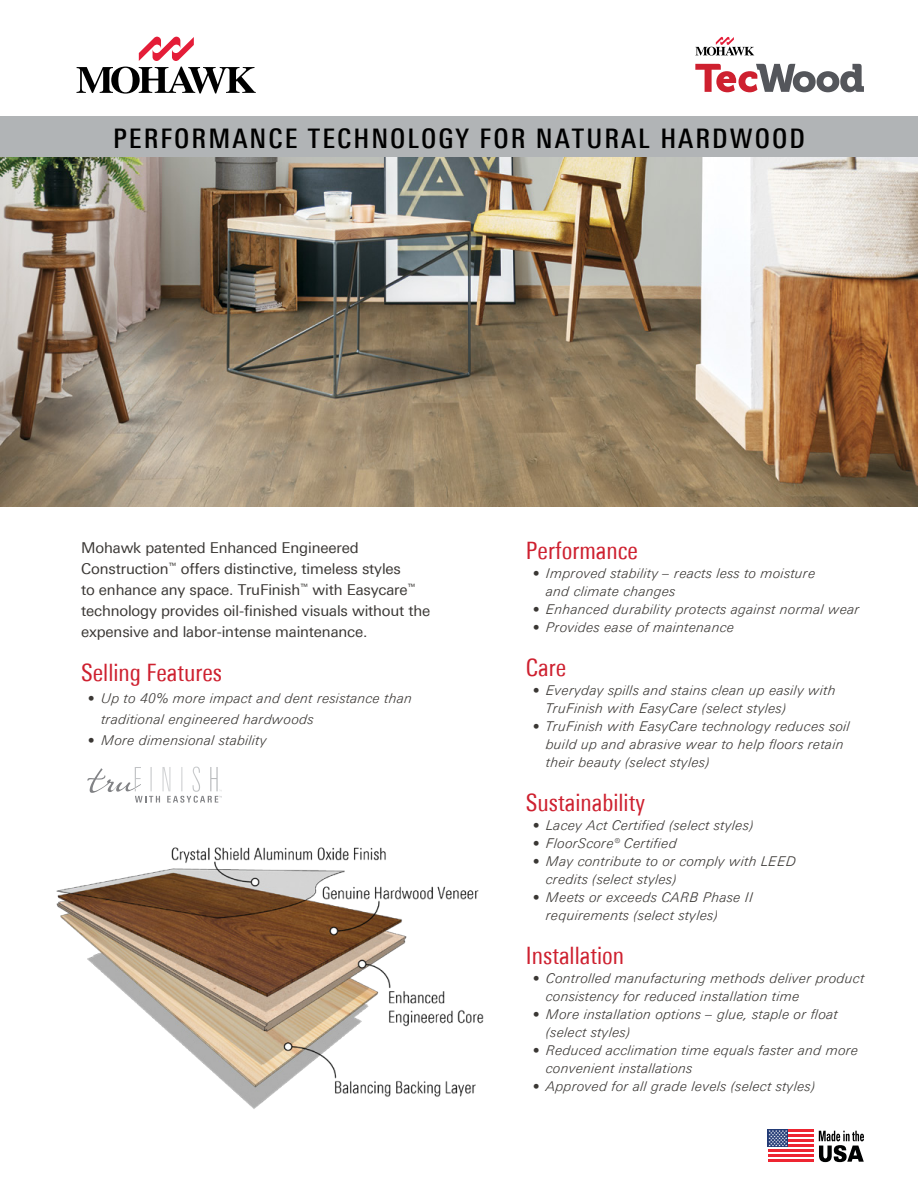
<style>
.page{position:relative;width:918px;height:1188px;background:#fff}
.page>*{position:absolute;margin:0;border:0;box-sizing:border-box;transform-origin:0 0}
.Brand_Promise{font:500 condensed 27px "Linotype Univers";letter-spacing:.075em;color:#000}
.Sub_head{font:condensed 24px "Linotype Univers";color:#ce202f}
.t1{font:15px/21px "Linotype Univers Basic";letter-spacing:-.01em;color:#3a3734}
.t2{font:italic 300 13.5px/18px "Linotype Univers Basic";letter-spacing:.03em;color:#3a3734}
</style>
<div class="page">
<div style="left:0;top:117px;width:918px;height:41px;background:#b1b4b6"></div>
<svg style="left:139px;top:37px;width:55px;height:24px"></svg>
<svg style="left:76px;top:67px;width:180px;height:27px"></svg>
<img style="left:0;top:158px;width:918px;height:349px">
<svg style="left:87px;top:767px;width:135px;height:36px"></svg>
<img style="left:56px;top:847px;width:428px;height:262px">
<svg style="left:695px;top:64px;width:169px;height:28px"></svg>
<svg style="left:695px;top:37px;width:59px;height:19px"></svg>
<hr style="left:786px;top:1130px;width:28px;height:2px;background:#ee2531">
<hr style="left:786px;top:1134px;width:28px;height:3px;background:#ee2531">
<hr style="left:786px;top:1139px;width:28px;height:3px;background:#ee2531">
<hr style="left:786px;top:1144px;width:28px;height:3px;background:#ee2531">
<hr style="left:768px;top:1149px;width:46px;height:3px;background:#ee2531">
<hr style="left:768px;top:1154px;width:46px;height:3px;background:#ee2531">
<hr style="left:768px;top:1159px;width:46px;height:3px;background:#ee2531">
<div style="left:768px;top:1130px;width:20px;height:17px;background:#233b76"></div>
<svg style="left:768px;top:1130px;width:19px;height:16px"></svg>
<svg style="left:819px;top:1131px;width:45px;height:31px"></svg>
<p class="Brand_Promise" style="left:113px;top:122px;width:693px">PERFORMANCE TECHNOLOGY FOR NATURAL HARDWOOD</p>
<p class="t1" style="left:81px;top:537px;width:351px">Mohawk patented Enhanced Engineered Construction<sup>™</sup> offers distinctive, timeless styles<br>to enhance any space. TruFinish<sup>™</sup> with Easycare<sup>™ </sup>technology provides oil-finished visuals without the expensive and labor-intense maintenance.</p>
<p class="Sub_head" style="left:81px;top:659px;width:142px">Selling Features</p>
<p class="t2" style="left:101px;top:688px;width:312px;line-height:21px;text-indent:-14px">• Up to 40% more impact and dent resistance than traditional engineered hardwoods</p>
<p class="t2" style="left:88px;top:731px;width:180px">• More dimensional stability</p>
<p class="Sub_head" style="left:526px;top:537px;width:113px">Performance</p>
<p class="t2" style="left:546px;top:564px;width:271px;text-indent:-14px">• Improved stability – reacts less to moisture and climate changes</p>
<p class="t2" style="left:533px;top:600px;width:328px">• Enhanced durability protects against normal wear</p>
<p class="t2" style="left:533px;top:618px;width:203px">• Provides ease of maintenance</p>
<p class="Sub_head" style="left:526px;top:654px;width:42px">Care</p>
<p class="t2" style="left:546px;top:681px;width:291px;text-indent:-14px">• Everyday spills and stains clean up easily with<br>TruFinish with EasyCare (select styles)</p>
<p class="t2" style="left:546px;top:717px;width:305px;text-indent:-14px">• TruFinish with EasyCare technology reduces soil build up and abrasive wear to help floors retain their beauty (select styles)</p>
<p class="Sub_head" style="left:526px;top:789px;width:121px">Sustainability</p>
<p class="t2" style="left:533px;top:816px;width:222px">• Lacey Act Certified (select styles)</p>
<p class="t2" style="left:533px;top:834px;width:146px">• FloorScore® Certified</p>
<p class="t2" style="left:546px;top:852px;width:251px;text-indent:-14px">• May contribute to or comply with LEED credits (select styles)</p>
<p class="t2" style="left:546px;top:888px;width:209px;text-indent:-14px">• Meets or exceeds CARB Phase II requirements (select styles)</p>
<p class="Sub_head" style="left:526px;top:942px;width:100px">Installation</p>
<p class="t2" style="left:546px;top:969px;width:320px;text-indent:-14px">• Controlled manufacturing methods deliver product consistency for reduced installation time</p>
<p class="t2" style="left:546px;top:1005px;width:293px;text-indent:-14px">• More installation options – glue, staple or float (select styles)</p>
<p class="t2" style="left:546px;top:1041px;width:314px;text-indent:-14px">• Reduced acclimation time equals faster and more convenient installations</p>
<p class="t2" style="left:533px;top:1077px;width:284px">• Approved for all grade levels (select styles)</p>
</div>
